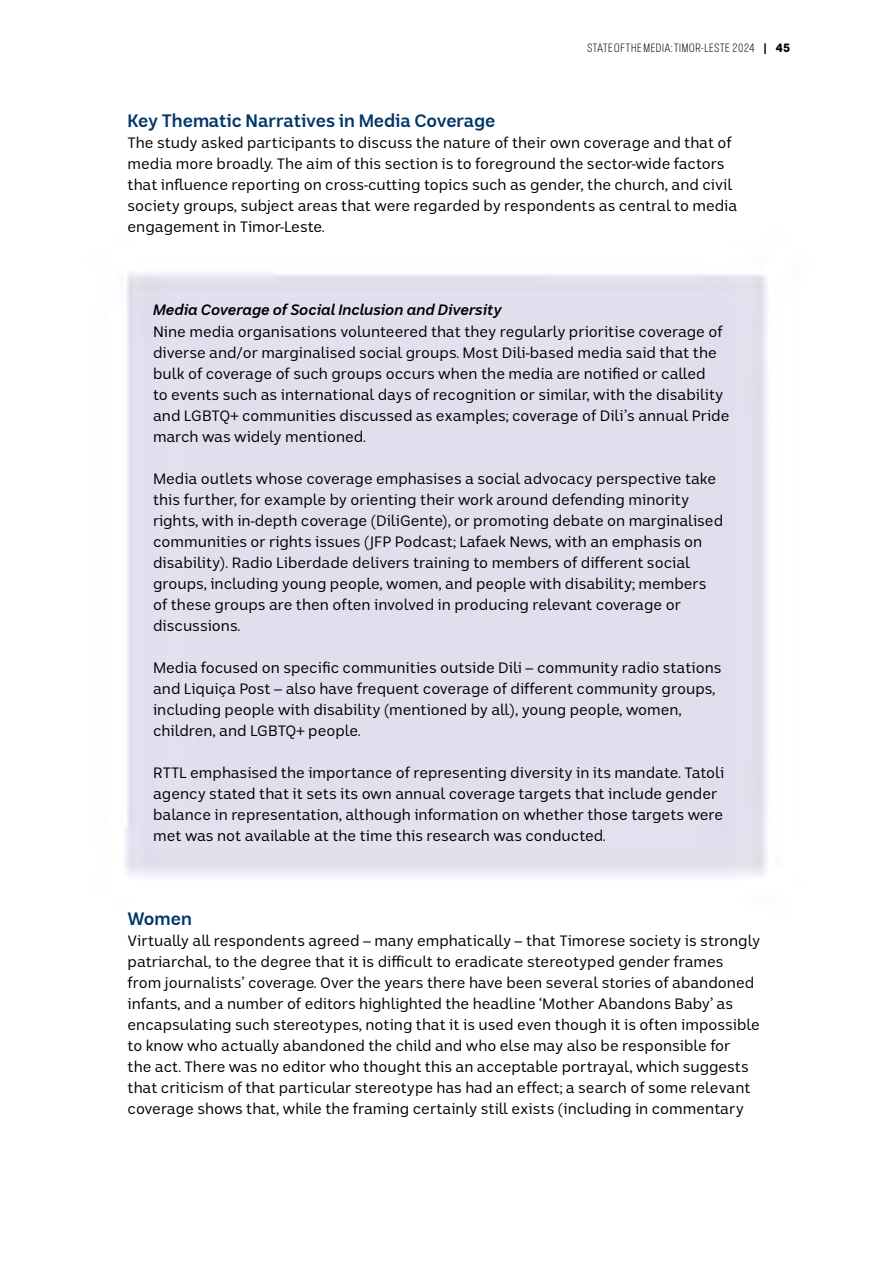
<style>
.page{position:relative;width:893px;height:1263px;background:#fff}
.page>*{position:absolute;margin:0;border:0;box-sizing:border-box;transform-origin:0 0}
.t1{font:700 18px "ABC Sans";color:#003768}
.t2{font:15px/21px "ABC Sans";color:#000}
.t3{font:italic 700 15px "ABC Sans Nova";color:#000}
.t4{font:300 condensed 12px "ABC Sans Nova";letter-spacing:.005em;color:#000}
.s1{font-family:"ABC Sans";font-weight:700}
.s2{font-family:"ABC Sans";font-weight:900;font-stretch:normal}
</style>
<div class="page">
<p class="t4" style="left:587px;top:40px;width:205px">STATE OF THE MEDIA: TIMOR-LESTE 2024 <span class="s1">|</span> <span class="s2">45</span></p>
<h3 class="t1" style="left:128px;top:109px;width:369px">Key Thematic Narratives in Media Coverage</h3>
<p class="t2" style="left:128px;top:132px;width:611px">The study asked participants to discuss the nature of their own coverage and that of media more broadly. The aim of this section is to foreground the sector-wide factors that influence reporting on cross-cutting topics such as gender, the church, and civil society groups, subject areas that were regarded by respondents as central to media engagement in Timor-Leste.</p>
<h4 class="t3" style="left:153px;top:301px;width:350px">Media Coverage of Social Inclusion and Diversity</h4>
<p class="t2" style="left:153px;top:321px;width:578px">Nine media organisations volunteered that they regularly prioritise coverage of diverse and/or marginalised social groups. Most Dili-based media said that the bulk of coverage of such groups occurs when the media are notified or called<br>to events such as international days of recognition or similar, with the disability and LGBTQ+ communities discussed as examples; coverage of Dili’s annual Pride march was widely mentioned.</p>
<p class="t2" style="left:153px;top:468px;width:572px">Media outlets whose coverage emphasises a social advocacy perspective take this further, for example by orienting their work around defending minority rights, with in-depth coverage (DiliGente), or promoting debate on marginalised communities or rights issues (JFP Podcast; Lafaek News, with an emphasis on disability). Radio Liberdade delivers training to members of different social groups, including young people, women, and people with disability; members of these groups are then often involved in producing relevant coverage or discussions.</p>
<p class="t2" style="left:153px;top:657px;width:570px">Media focused on specific communities outside Dili – community radio stations and Liquiça Post – also have frequent coverage of different community groups, including people with disability (mentioned by all), young people, women, children, and LGBTQ+ people.</p>
<p class="t2" style="left:153px;top:762px;width:573px">RTTL emphasised the importance of representing diversity in its mandate. Tatoli agency stated that it sets its own annual coverage targets that include gender balance in representation, although information on whether those targets were met was not available at the time this research was conducted.</p>
<h3 class="t1" style="left:128px;top:908px;width:66px">Women</h3>
<p class="t2" style="left:128px;top:930px;width:634px">Virtually all respondents agreed – many emphatically – that Timorese society is strongly patriarchal, to the degree that it is difficult to eradicate stereotyped gender frames from journalists’ coverage. Over the years there have been several stories of abandoned infants, and a number of editors highlighted the headline ‘Mother Abandons Baby’ as encapsulating such stereotypes, noting that it is used even though it is often impossible to know who actually abandoned the child and who else may also be responsible for<br>the act. There was no editor who thought this an acceptable portrayal, which suggests that criticism of that particular stereotype has had an effect; a search of some relevant coverage shows that, while the framing certainly still exists (including in commentary</p>
</div>
